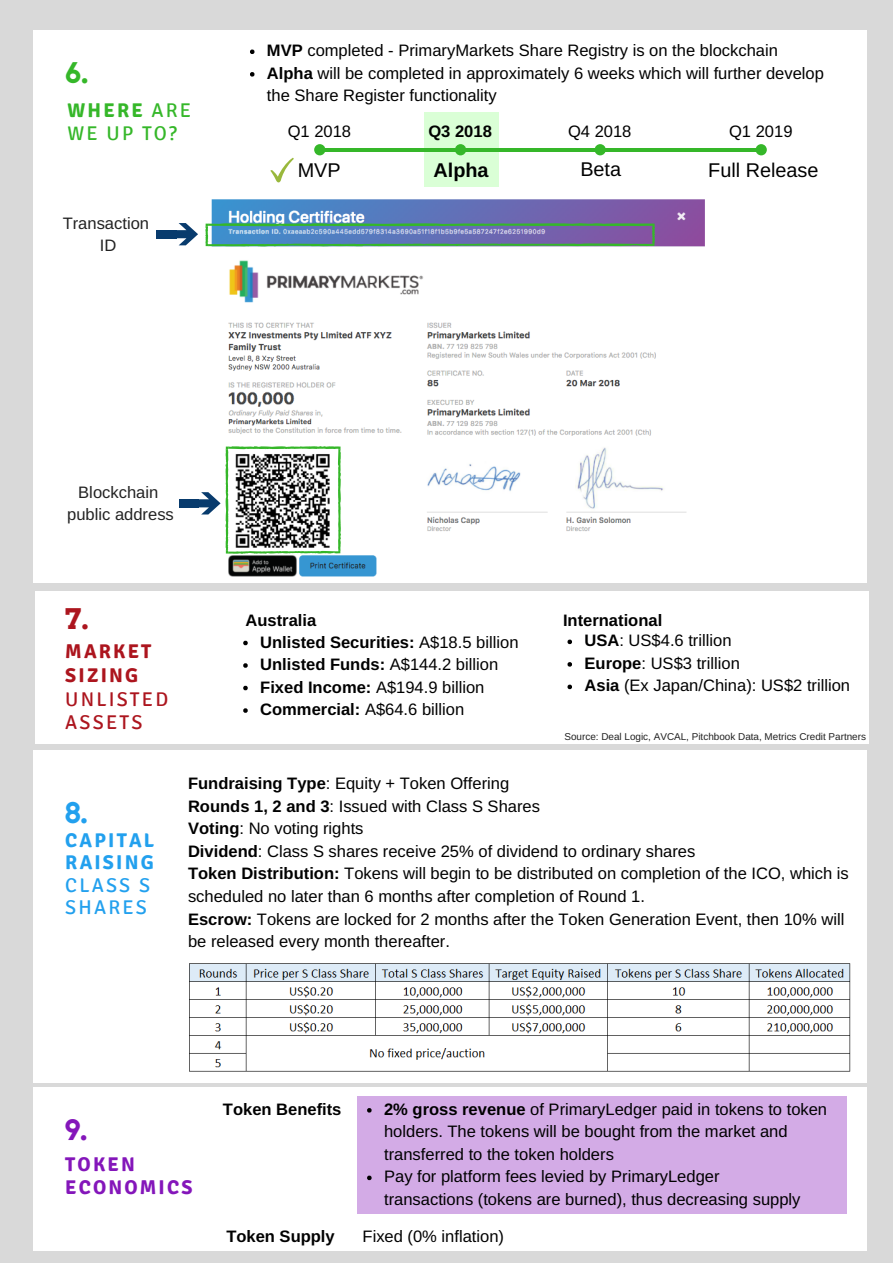
<style>
.page{position:relative;width:893px;height:1263px;background:#d9d9d9}
.page>*{position:absolute;margin:0;border:0;box-sizing:border-box;transform-origin:0 0}
.t1{font:700 28.2px "Arvo";color:#35b729}
.t2{font:700 28.2px "Arvo";color:#22a0ee}
.t3{font:700 28.2px "Arvo";color:#8416ba}
.t4{font:700 28.2px "Arvo";color:#ac151e}
.t5{font:19.8px "Arimo";color:#000}
.t6{font:19.8px/23.7px "Signika";color:#35b729}
.t7{font:700 19.8px/22.5px "Signika";letter-spacing:.11em;color:#22a0ee}
.t8{font:700 19.8px/22.5px "Signika";letter-spacing:.11em;color:#8416ba}
.t9{font:19.8px/23.7px "Signika";letter-spacing:.11em;color:#ac151e}
.t10{font:19.8px/22.5px "Signika";letter-spacing:.11em;color:#22a0ee}
.t11{font:700 19.8px/23.7px "Signika";letter-spacing:.11em;color:#ac151e}
.t12{font:700 19.8px "Arimo";color:#000}
.t13{font:16.5px/22.5px "Arimo";color:#000}
.t14{font:700 16.5px/22.5px "Arimo";color:#000}
.t15{font:16.5px/22.5px "Arimo";color:#222;text-align:center}
.t16{font:9.9px "Arimo";color:#222}
.s1{font-weight:700}
.s2{font-weight:400}
</style>
<div class="page">
<div style="left:34px;top:750px;width:833px;height:332px;background:#fff"></div>
<div style="left:34px;top:30px;width:833px;height:553px;background:#fff"></div>
<div style="left:35px;top:591px;width:833px;height:152px;background:#fff"></div>
<div style="left:34px;top:1088px;width:833px;height:163px;background:#fff"></div>
<div style="left:424px;top:113px;width:75px;height:74px;background:#daffd6"></div>
<div style="left:357px;top:1097px;width:490px;height:117px;background:#d3abe6"></div>
<svg style="left:367px;top:1108px;width:5px;height:4px"></svg>
<svg style="left:367px;top:1175px;width:5px;height:5px"></svg>
<svg style="left:250px;top:50px;width:4px;height:4px"></svg>
<svg style="left:250px;top:72px;width:4px;height:5px"></svg>
<hr style="left:322px;top:148px;width:20px;height:4px;background:#35b729">
<hr style="left:742px;top:148px;width:20px;height:4px;background:#35b729">
<hr style="left:341px;top:148px;width:137px;height:4px;background:#35b729">
<hr style="left:478px;top:148px;width:137px;height:4px;background:#35b729">
<hr style="left:615px;top:148px;width:127px;height:4px;background:#35b729">
<svg style="left:270px;top:158px;width:24px;height:24px"></svg>
<div style="left:314px;top:144px;width:11px;height:11px;background:#35b729;border-radius:50%"></div>
<div style="left:455px;top:144px;width:11px;height:11px;background:#35b729;border-radius:50%"></div>
<div style="left:595px;top:144px;width:11px;height:11px;background:#35b729;border-radius:50%"></div>
<div style="left:756px;top:144px;width:11px;height:11px;background:#35b729;border-radius:50%"></div>
<img style="left:212px;top:199px;width:493px;height:378px">
<svg style="left:205px;top:223px;width:450px;height:24px;background:#6689a2"></svg>
<div style="left:182px;top:499px;width:17px;height:8px;background:#083b6d"></div>
<svg style="left:179px;top:499px;width:3px;height:8px"></svg>
<svg style="left:199px;top:446px;width:142px;height:108px"></svg>
<div style="left:160px;top:230px;width:17px;height:8px;background:#083b6d"></div>
<svg style="left:157px;top:230px;width:3px;height:8px"></svg>
<svg style="left:176px;top:223px;width:22px;height:22px"></svg>
<svg style="left:567px;top:640px;width:5px;height:4px"></svg>
<svg style="left:567px;top:662px;width:5px;height:5px"></svg>
<svg style="left:567px;top:685px;width:5px;height:4px"></svg>
<svg style="left:243px;top:641px;width:5px;height:4px"></svg>
<svg style="left:243px;top:663px;width:5px;height:5px"></svg>
<svg style="left:243px;top:686px;width:5px;height:4px"></svg>
<svg style="left:243px;top:708px;width:5px;height:5px"></svg>
<img style="left:189px;top:963px;width:662px;height:109px">
<h1 class="t1" style="left:65px;top:56px;width:25px">6.</h1>
<p class="t6" style="left:68px;top:99px;width:125px"><span class="s1">WHERE</span> ARE<br>WE UP TO?</p>
<p class="t15" style="left:63px;top:212px;width:88px">Transaction<br>ID</p>
<p class="t13" style="left:267px;top:39px;width:558px"><span class="s1">MVP</span> completed - PrimaryMarkets Share Registry is on the blockchain<br><span class="s1">Alpha</span> will be completed in approximately 6 weeks which will further develop the Share Register functionality</p>
<p class="t13" style="left:288px;top:120px;width:65px">Q1 2018</p>
<p class="t14" style="left:428px;top:120px;width:65px">Q3 2018</p>
<p class="t13" style="left:568px;top:120px;width:65px">Q4 2018</p>
<p class="t13" style="left:729px;top:120px;width:65px">Q1 2019</p>
<p class="t5" style="left:298px;top:159px;width:44px">MVP</p>
<p class="t12" style="left:434px;top:159px;width:57px">Alpha</p>
<p class="t5" style="left:580px;top:158px;width:42px">Beta</p>
<p class="t5" style="left:708px;top:159px;width:112px">Full Release</p>
<p class="t15" style="left:67px;top:481px;width:108px">Blockchain public address</p>
<h1 class="t4" style="left:65px;top:602px;width:25px">7.</h1>
<p class="t11" style="left:65px;top:640px;width:88px">MARKET<br>SIZING</p>
<p class="t9" style="left:65px;top:687px;width:104px">UNLISTED<br>ASSETS</p>
<p class="t14" style="left:245px;top:609px;width:72px">Australia</p>
<p class="t14" style="left:563px;top:609px;width:101px">International</p>
<p class="t14" style="left:260px;top:630px;width:260px">Unlisted Securities: <span class="s2">A$18.5 billion<br></span>Unlisted Funds: <span class="s2">A$144.2 billion<br></span>Fixed Income: <span class="s2">A$194.9 billion<br></span>Commercial: <span class="s2">A$64.6 billion</span></p>
<p class="t13" style="left:584px;top:629px;width:267px"><span class="s1">USA</span>: US$4.6 trillion<br><span class="s1">Europe</span>: US$3 trillion<br><span class="s1">Asia</span> (Ex Japan/China): US$2 trillion</p>
<p class="t16" style="left:564px;top:731px;width:303px">Source: Deal Logic, AVCAL, Pitchbook Data, Metrics Credit Partners</p>
<h1 class="t2" style="left:64px;top:796px;width:25px">8.</h1>
<p class="t7" style="left:65px;top:829px;width:90px">CAPITAL<br>RAISING</p>
<p class="t10" style="left:65px;top:874px;width:86px">CLASS S<br>SHARES</p>
<p class="t13" style="left:188px;top:772px;width:662px"><span class="s1">Fundraising Type</span>: Equity + Token Offering<br><span class="s1">Rounds 1, 2 and 3</span>: Issued with Class S Shares<br><span class="s1">Voting</span>: No voting rights<br><span class="s1">Dividend</span>: Class S shares receive 25% of dividend to ordinary shares<br><span class="s1">Token Distribution:</span> Tokens will begin to be distributed on completion of the ICO, which is scheduled no later than 6 months after completion of Round 1.<br><span class="s1">Escrow:</span> Tokens are locked for 2 months after the Token Generation Event, then 10% will be released every month thereafter.</p>
<h1 class="t3" style="left:64px;top:1113px;width:25px">9.</h1>
<p class="t8" style="left:65px;top:1153px;width:129px">TOKEN<br>ECONOMICS</p>
<p class="t14" style="left:223px;top:1098px;width:120px">Token Benefits</p>
<p class="t14" style="left:226px;top:1225px;width:110px">Token Supply</p>
<p class="t13" style="left:384px;top:1098px;width:445px"><span class="s1">2% gross revenue</span> of PrimaryLedger paid in tokens to token holders. The tokens will be bought from the market and transferred to the token holders<br>Pay for platform fees levied by PrimaryLedger<br>transactions (tokens are burned), thus decreasing supply</p>
<p class="t13" style="left:363px;top:1225px;width:143px">Fixed (0% inflation)</p>
</div>
